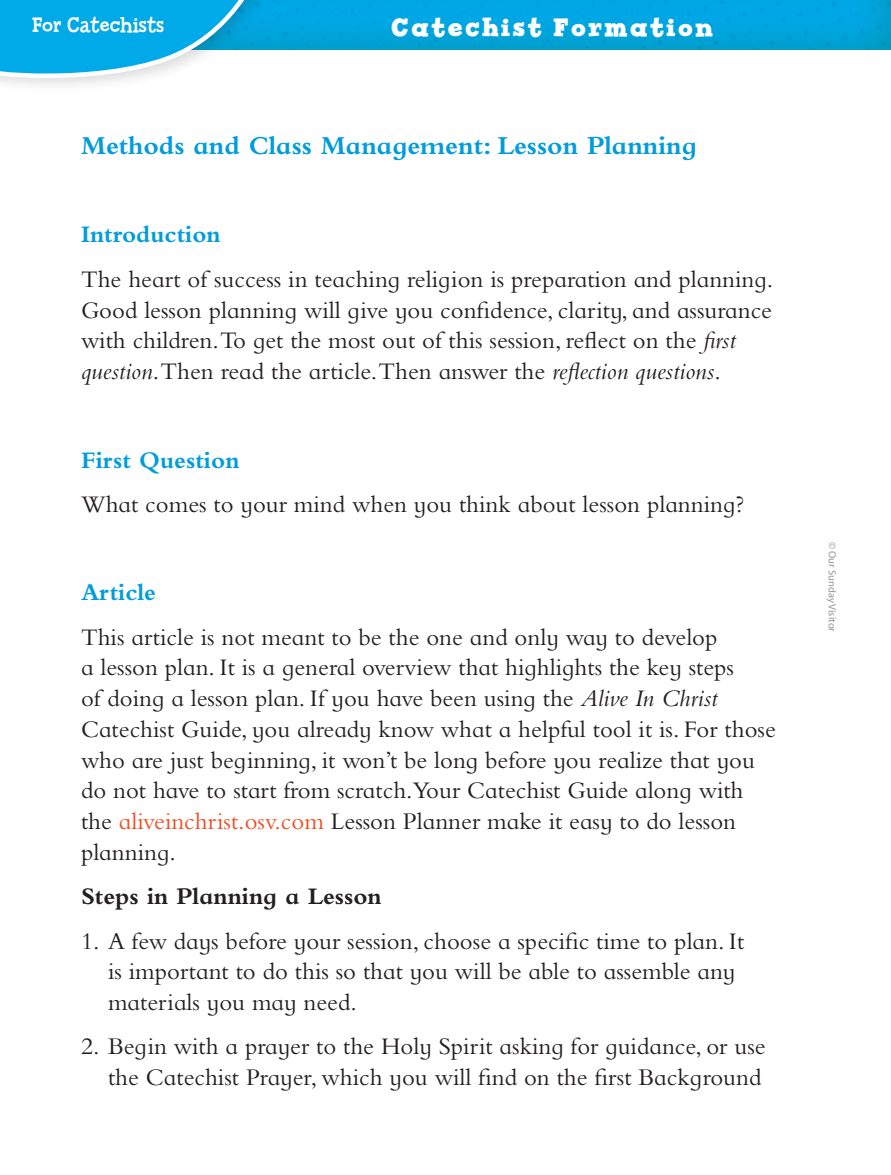
<style>
.page{position:relative;width:891px;height:1175px;background:#fff}
.page>*{position:absolute;margin:0;border:0;box-sizing:border-box;transform-origin:0 0}
.Body_Text{font:700 27px "Bembo Infant MT Std";color:#009cdd}
.Head_Invite_Discover{font:700 27px "Billy Serif";letter-spacing:.1em;color:#fff}
.Body_Text-2{font:24.75px/30.8px "Bembo Infant MT Std";color:#231f20}
.Body_Text-3{font:700 24.75px "Bembo Infant MT Std";color:#009cdd}
.Body_Text-4{font:700 24.75px "Bembo Infant MT Std";color:#231f20}
.Body_Text-5{font:22.5px "Billy Serif";color:#fff}
.zzCopyright{font:10.5px "Myriad Pro";color:#939598}
.s1{font-style:italic}
.s2{color:#f04d22}
</style>
<div class="page">
<div style="left:0;top:0;width:891px;height:50px;background:#f7931d;opacity:.3"></div>
<div style="left:0;top:0;width:278px;height:93px;background:#231f20;opacity:.15"></div>
<svg style="left:0;top:0;width:264px;height:84px"></svg>
<p class="Body_Text-5" style="left:32px;top:12px;width:134px">For Catechists</p>
<p class="Head_Invite_Discover" style="left:391px;top:12px;width:323px">Catechist Formation</p>
<p class="Body_Text" style="left:81px;top:131px;width:618px">Methods and Class Management: Lesson Planning</p>
<p class="Body_Text-3" style="left:81px;top:221px;width:141px">Introduction</p>
<p class="Body_Text-2" style="left:81px;top:263px;width:694px">The heart of success in teaching religion is preparation and planning.<br>Good lesson planning will give you confidence, clarity, and assurance with children.To get the most out of this session, reflect on the <span class="s1">first question</span>.Then read the article.Then answer the <span class="s1">reflection questions</span>.</p>
<p class="Body_Text-3" style="left:81px;top:446px;width:160px">First Question</p>
<p class="Body_Text-2" style="left:81px;top:488px;width:665px">What comes to your mind when you think about lesson planning?</p>
<p class="Body_Text-3" style="left:81px;top:579px;width:77px">Article</p>
<p class="Body_Text-2" style="left:81px;top:621px;width:696px">This article is not meant to be the one and only way to develop<br>a lesson plan. It is a general overview that highlights the key steps<br>of doing a lesson plan. If you have been using the <span class="s1">Alive In Christ </span>Catechist Guide, you already know what a helpful tool it is. For those who are just beginning, it won’t be long before you realize that you do not have to start from scratch.Your Catechist Guide along with the <span class="s2">aliveinchrist.osv.com</span> Lesson Planner make it easy to do lesson planning.</p>
<p class="Body_Text-4" style="left:81px;top:883px;width:302px">Steps in Planning a Lesson</p>
<p class="Body_Text-2" style="left:108px;top:925px;width:638px;text-indent:-27px">1. A few days before your session, choose a specific time to plan. It is important to do this so that you will be able to assemble any materials you may need.</p>
<p class="Body_Text-2" style="left:81px;top:1030px;width:686px;text-align:right">2. Begin with a prayer to the Holy Spirit asking for guidance, or use the Catechist Prayer, which you will find on the first Background</p>
<p class="zzCopyright" style="left:839px;top:542px;width:91px;rotate:90deg">© Our Sunday Visitor</p>
</div>
